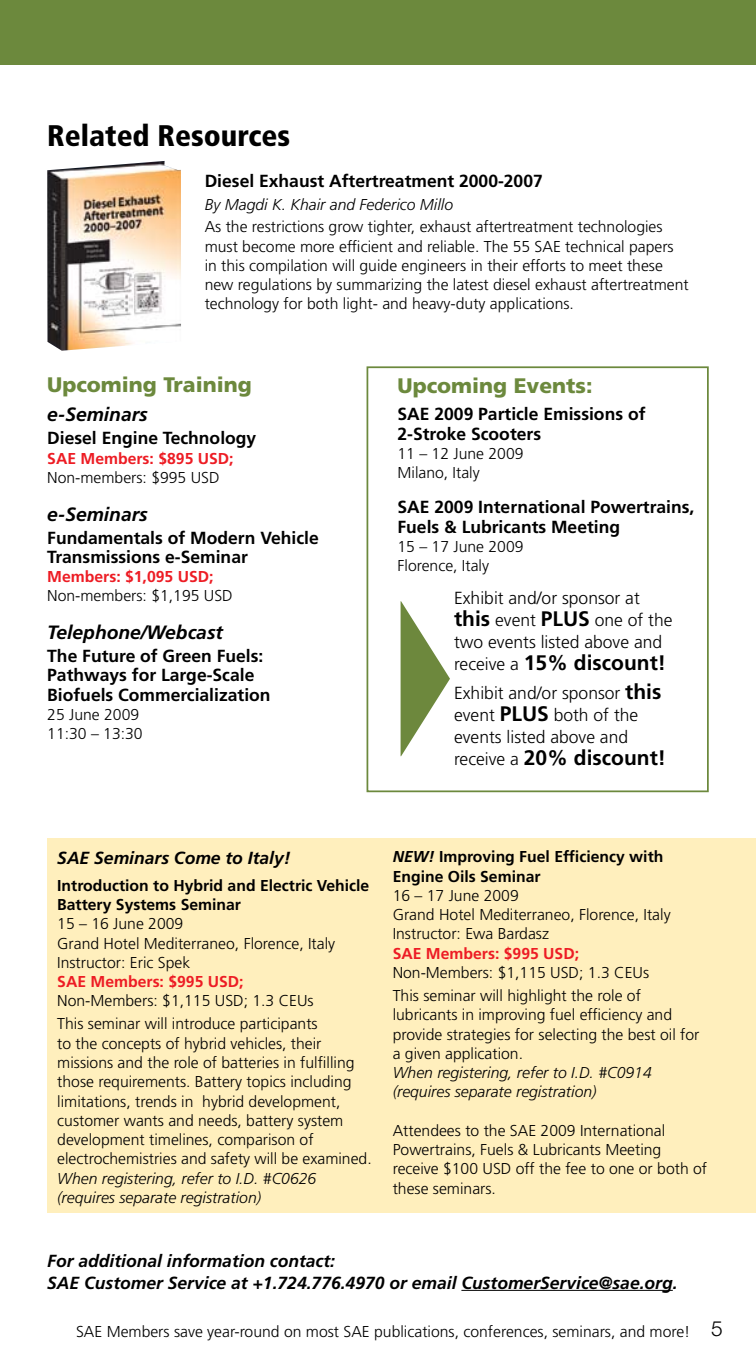
<style>
.page{position:relative;width:756px;height:1371px;background:#fff}
.page>*{position:absolute;margin:0;border:0;box-sizing:border-box;transform-origin:0 0}
.t1{font:900 condensed 29.75px "Frutiger LT Std";color:#000}
.t2{font:700 21px "Frutiger LT Std";color:#000}
.t3{font:900 21px "Frutiger LT Std";color:#6c893d}
.t4{font:italic 700 19.25px "Frutiger LT Std";color:#000}
.t5{font:700 17.5px/19.2px "Frutiger LT Std";color:#000}
.t6{font:300 17.5px/21.9px "Frutiger LT Std";color:#000}
.t7{font:italic 700 17.5px/21.9px "Frutiger LT Std";color:#000}
.t8{font:300 15.75px/19.2px "Frutiger LT Std";color:#000}
.t9{font:italic 300 15.75px/19.2px "Frutiger LT Std";color:#000}
.t10{font:700 15.75px/19.2px "Frutiger LT Std";color:#000}
.t11{font:700 15.75px "Frutiger LT Std";color:#ed1c24}
.s1{font-weight:700;font-size:21px}
.s2{font-weight:300;font-size:17.5px}
.s3{font-style:italic}
.s4{font-family:"Helvetica Neue";font-size:21px}
</style>
<div class="page">
<div style="left:0;top:0;width:756px;height:65px;background:#6c893d"></div>
<div style="left:47px;top:838px;width:709px;height:374px;background:#ffefbd"></div>
<div style="left:367px;top:366px;width:342px;height:426px;border:2px solid #6c893d"></div>
<svg style="left:401px;top:601px;width:49px;height:155px"></svg>
<img style="left:47px;top:161px;width:134px;height:190px">
<hr style="left:461px;top:1289px;width:212px;height:1px;background:#000">
<h1 class="t1" style="left:47px;top:118px;width:245px">Related Resources</h1>
<p class="t5" style="left:205px;top:171px;width:340px">Diesel Exhaust Aftertreatment 2000-2007</p>
<p class="t9" style="left:205px;top:195px;width:250px">By Magdi K. Khair and Federico Millo</p>
<p class="t8" style="left:205px;top:218px;width:486px">As the restrictions grow tighter, exhaust aftertreatment technologies must become more efficient and reliable. The 55 SAE technical papers in this compilation will guide engineers in their efforts to meet these new regulations by summarizing the latest diesel exhaust aftertreatment technology for both light- and heavy-duty applications.</p>
<h2 class="t3" style="left:47px;top:371px;width:206px">Upcoming Training</h2>
<p class="t4" style="left:47px;top:403px;width:102px">e-Seminars</p>
<p class="t5" style="left:47px;top:429px;width:211px">Diesel Engine Technology</p>
<p class="t11" style="left:47px;top:449px;width:188px">SAE Members: $895 USD;</p>
<p class="t8" style="left:47px;top:468px;width:174px">Non-members: $995 USD</p>
<p class="t4" style="left:47px;top:502px;width:102px">e-Seminars</p>
<p class="t5" style="left:47px;top:528px;width:273px">Fundamentals of Modern Vehicle<br>Transmissions e-Seminar</p>
<p class="t11" style="left:47px;top:567px;width:168px">Members: $1,095 USD;</p>
<p class="t8" style="left:47px;top:586px;width:187px">Non-members: $1,195 USD</p>
<p class="t4" style="left:47px;top:621px;width:177px">Telephone/Webcast</p>
<p class="t5" style="left:47px;top:646px;width:225px">The Future of Green Fuels:<br>Pathways for Large-Scale<br>Biofuels Commercialization</p>
<p class="t8" style="left:47px;top:705px;width:97px">25 June 2009<br>11:30 – 13:30</p>
<h2 class="t3" style="left:398px;top:373px;width:196px">Upcoming Events:</h2>
<p class="t5" style="left:398px;top:405px;width:249px">SAE 2009 Particle Emissions of<br>2-Stroke Scooters</p>
<p class="t8" style="left:398px;top:444px;width:128px">11 – 12 June 2009<br>Milano, Italy</p>
<p class="t5" style="left:398px;top:497px;width:298px">SAE 2009 International Powertrains,<br>Fuels &amp; Lubricants Meeting</p>
<p class="t8" style="left:398px;top:537px;width:128px">15 – 17 June 2009<br>Florence, Italy</p>
<p class="t6" style="left:454px;top:587px;width:220px">Exhibit and/or sponsor at <span class="s1">this</span> event <span class="s1">PLUS</span> one of the two events listed above and</p>
<h2 class="t2" style="left:454px;top:650px;width:214px"><span class="s2">receive a</span> 15% discount!</h2>
<p class="t6" style="left:454px;top:682px;width:209px">Exhibit and/or sponsor <span class="s1">this </span>event <span class="s1">PLUS</span> both of the events listed above and</p>
<h2 class="t2" style="left:454px;top:745px;width:214px"><span class="s2">receive a</span> 20% discount!</h2>
<p class="t7" style="left:57px;top:846px;width:235px">SAE Seminars Come to Italy!</p>
<p class="t10" style="left:57px;top:875px;width:314px">Introduction to Hybrid and Electric Vehicle<br>Battery Systems Seminar</p>
<p class="t8" style="left:57px;top:914px;width:279px">15 – 16 June 2009<br>Grand Hotel Mediterraneo, Florence, Italy<br>Instructor: Eric Spek</p>
<p class="t11" style="left:57px;top:972px;width:188px">SAE Members: $995 USD;</p>
<p class="t8" style="left:57px;top:989px;width:262px;line-height:23.1px">Non-Members: $1,115 USD; 1.3 CEUs<br>This seminar will introduce participants</p>
<p class="t8" style="left:57px;top:1033px;width:316px">to the concepts of hybrid vehicles, their missions and the role of batteries in fulfilling those requirements. Battery topics including limitations, trends in hybrid development, customer wants and needs, battery system development timelines, comparison of electrochemistries and safety will be examined.</p>
<p class="t9" style="left:57px;top:1168px;width:261px">When registering, refer to I.D. #C0626 (requires separate registration)</p>
<p class="t10" style="left:393px;top:847px;width:272px"><span class="s3">NEW!</span> Improving Fuel Efficiency with<br>Engine Oils Seminar</p>
<p class="t8" style="left:393px;top:886px;width:279px">16 – 17 June 2009<br>Grand Hotel Mediterraneo, Florence, Italy<br>Instructor: Ewa Bardasz</p>
<p class="t11" style="left:393px;top:943px;width:188px">SAE Members: $995 USD;</p>
<p class="t8" style="left:393px;top:961px;width:258px;line-height:23.1px">Non-Members: $1,115 USD; 1.3 CEUs<br>This seminar will highlight the role of</p>
<p class="t8" style="left:393px;top:1005px;width:308px">lubricants in improving fuel efficiency and provide strategies for selecting the best oil for a given application.</p>
<p class="t9" style="left:393px;top:1063px;width:261px">When registering, refer to I.D. #C0914 (requires separate registration)</p>
<p class="t8" style="left:393px;top:1120px;width:316px">Attendees to the SAE 2009 International Powertrains, Fuels &amp; Lubricants Meeting receive $100 USD off the fee to one or both of these seminars.</p>
<p class="t7" style="left:47px;top:1249px;width:632px">For additional information contact:<br>SAE Customer Service at +1.724.776.4970 or email CustomerService@sae.org.</p>
<p class="t8" style="left:76px;top:1322px;width:648px">SAE Members save year-round on most SAE publications, conferences, seminars, and more! <span class="s4">5</span></p>
</div>
